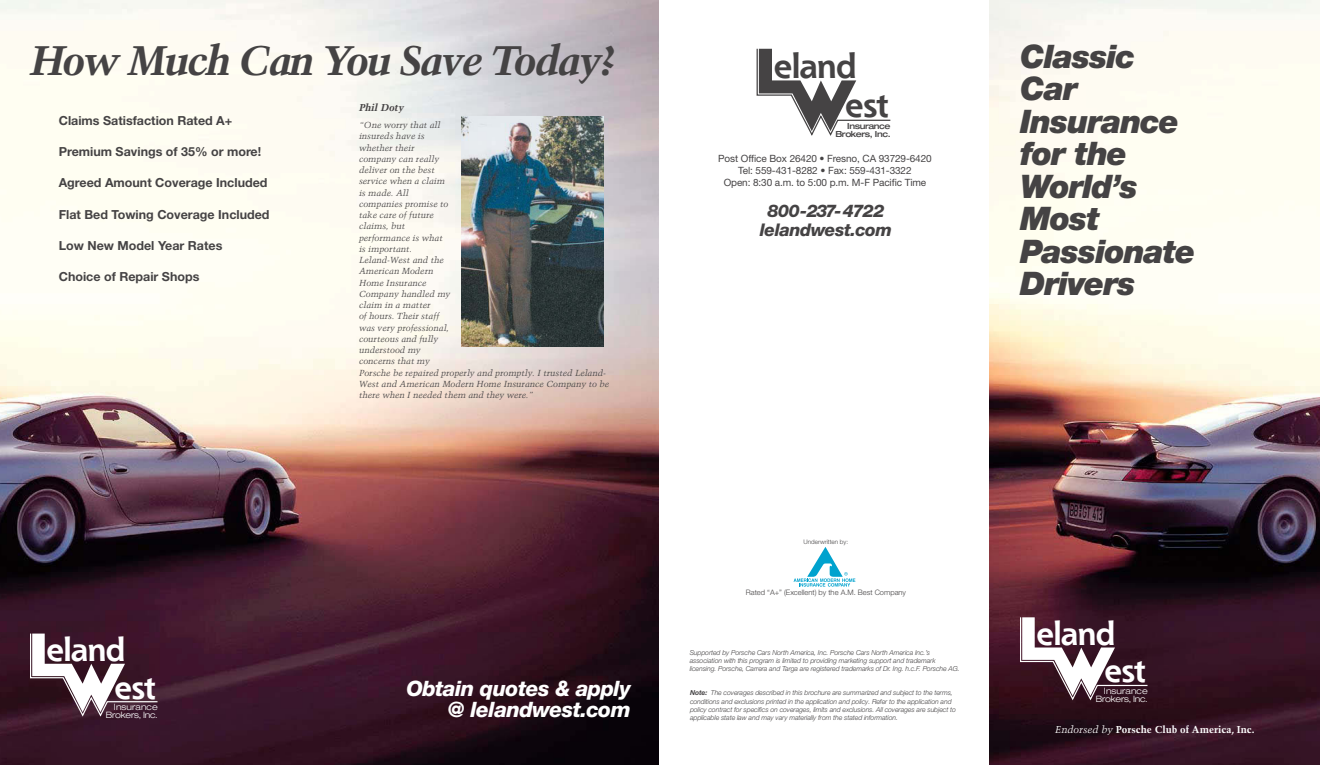
<style>
.page{position:relative;width:1320px;height:765px;background:#fff}
.page>*{position:absolute;margin:0;border:0;box-sizing:border-box;transform-origin:0 0}
.t1{font:italic 700 41.25px "Trump Mediaeval";letter-spacing:-.05em;color:#454344}
.t2{font:700 33.5px "Shannon";letter-spacing:-.025em;color:#454344}
.t3{font:italic 900 32.5px/32.5px "Helvetica Neue";letter-spacing:-.03em;color:#454344}
.t4{font:700 31.88px "Shannon";letter-spacing:-.025em;color:#fff}
.t5{font:italic 800 21.25px "Helvetica Neue";letter-spacing:-.025em;color:#fff}
.t6{font:italic 800 17.5px/18.8px "Helvetica Neue";letter-spacing:-.025em;color:#454344;text-align:center}
.t7{font:700 12.5px "Helvetica Neue";color:#454344}
.t8{font:10px/12px "Helvetica Neue";letter-spacing:-.01em;color:#454344;text-align:center}
.t9{font:700 10px "Trump Mediaeval";color:#fff}
.t10{font:italic 700 10px "Trump Mediaeval";color:#454344}
.t11{font:italic 8.75px/11.2px "Trump Mediaeval";color:#454344}
.t12{font:300 expanded 8.75px/8px "Helvetica Neue";letter-spacing:-.01em;color:#fff;text-align:right}
.t13{font:300 expanded 8.75px "Helvetica Neue";letter-spacing:.01em;color:#fff}
.t14{font:500 expanded 8.38px/8.4px "Helvetica Neue";letter-spacing:-.05em;color:#454344;text-align:right}
.t15{font:300 7.5px "Helvetica Neue";color:#454344}
.t16{font:italic 300 6.88px/8.2px "Helvetica Neue";letter-spacing:-.01em;color:#454344}
.t17{font:300 6.25px "Helvetica Neue";color:#454344}
.s1{font-weight:700}
.s2{font-weight:400;font-style:italic}
</style>
<div class="page">
<img style="left:0;top:0;width:659px;height:765px">
<img style="left:990px;top:0;width:330px;height:765px">
<svg style="left:794px;top:547px;width:61px;height:39px"></svg>
<svg style="left:757px;top:48px;width:134px;height:88px"></svg>
<svg style="left:1020px;top:616px;width:128px;height:86px"></svg>
<svg style="left:30px;top:632px;width:128px;height:86px"></svg>
<img style="left:462px;top:116px;width:142px;height:231px">
<p class="t1" style="left:30px;top:35px;width:587px">How Much Can You Save Today?</p>
<h2 class="t2" style="left:774px;top:47px;width:84px">eland</h2>
<p class="t7" style="left:59px;top:113px;width:175px">Claims Satisfaction Rated A+</p>
<p class="t7" style="left:59px;top:144px;width:204px">Premium Savings of 35% or more!</p>
<p class="t7" style="left:59px;top:176px;width:210px">Agreed Amount Coverage Included</p>
<p class="t7" style="left:59px;top:207px;width:212px">Flat Bed Towing Coverage Included</p>
<p class="t7" style="left:59px;top:238px;width:165px">Low New Model Year Rates</p>
<p class="t7" style="left:59px;top:269px;width:142px">Choice of Repair Shops</p>
<p class="t10" style="left:359px;top:102px;width:47px">Phil Doty</p>
<p class="t11" style="left:359px;top:119px;width:252px">“One worry that all<br>insureds have is<br>whether their<br>company can really<br>deliver on the best<br>service when a claim<br>is made. All<br>companies promise to<br>take care of future<br>claims, but<br>performance is what<br>is important.<br>Leland-West and the<br>American Modern<br>Home Insurance<br>Company handled my<br>claim in a matter<br>of hours. Their staff<br>was very professional,<br>courteous and fully<br>understood my<br>concerns that my<br>Porsche be repaired properly and promptly. I trusted Leland-<br>West and American Modern Home Insurance Company to be there when I needed them and they were.”</p>
<h3 class="t4" style="left:47px;top:631px;width:80px">eland</h3>
<h3 class="t4" style="left:114px;top:669px;width:44px">est</h3>
<p class="t5" style="left:406px;top:676px;width:226px">Obtain quotes &amp; apply</p>
<p class="t13" style="left:114px;top:702px;width:45px">Insurance</p>
<p class="t5" style="left:448px;top:697px;width:184px">@ lelandwest.com</p>
<p class="t12" style="left:106px;top:711px;width:53px">Brokers, Inc.</p>
<h2 class="t2" style="left:845px;top:86px;width:46px">est</h2>
<p class="t14" style="left:835px;top:122px;width:57px">Insurance<br>Brokers, Inc.</p>
<p class="t8" style="left:718px;top:152px;width:215px">Post Office Box 26420 • Fresno, CA 93729-6420<br>Tel: 559-431-8282 • Fax: 559-431-3322<br>Open: 8:30 a.m. to 5:00 p.m. M-F Pacific Time</p>
<p class="t6" style="left:760px;top:201px;width:134px">800-237-4722 lelandwest.com</p>
<p class="t17" style="left:804px;top:538px;width:46px">Underwritten by:</p>
<p class="t15" style="left:746px;top:588px;width:162px">Rated “A+” (Excellent) by the A.M. Best Company</p>
<p class="t16" style="left:690px;top:648px;width:272px">Supported by Porsche Cars North America, Inc. Porsche Cars North America Inc.’s association with this program is limited to providing marketing support and trademark licensing. Porsche, Carrera and Targa are registered trademarks of Dr. Ing. h.c.F. Porsche AG.</p>
<p class="t16" style="left:690px;top:689px;width:268px"><span class="s1">Note:</span> The coverages described in this brochure are summarized and subject to the terms, conditions and exclusions printed in the application and policy. Refer to the application and policy contract for specifics on coverages, limits and exclusions. All coverages are subject to applicable state law and may vary materially from the stated information.</p>
<p class="t3" style="left:1020px;top:40px;width:177px">Classic<br>Car<br>Insurance for the<br>World’s<br>Most<br>Passionate<br>Drivers</p>
<h3 class="t4" style="left:1037px;top:615px;width:80px">eland</h3>
<h3 class="t4" style="left:1104px;top:653px;width:44px">est</h3>
<p class="t12" style="left:1096px;top:687px;width:53px">Insurance<br>Brokers, Inc.</p>
<p class="t9" style="left:1055px;top:723px;width:201px"><span class="s2">Endorsed by</span> Porsche Club of America, Inc.</p>
</div>
